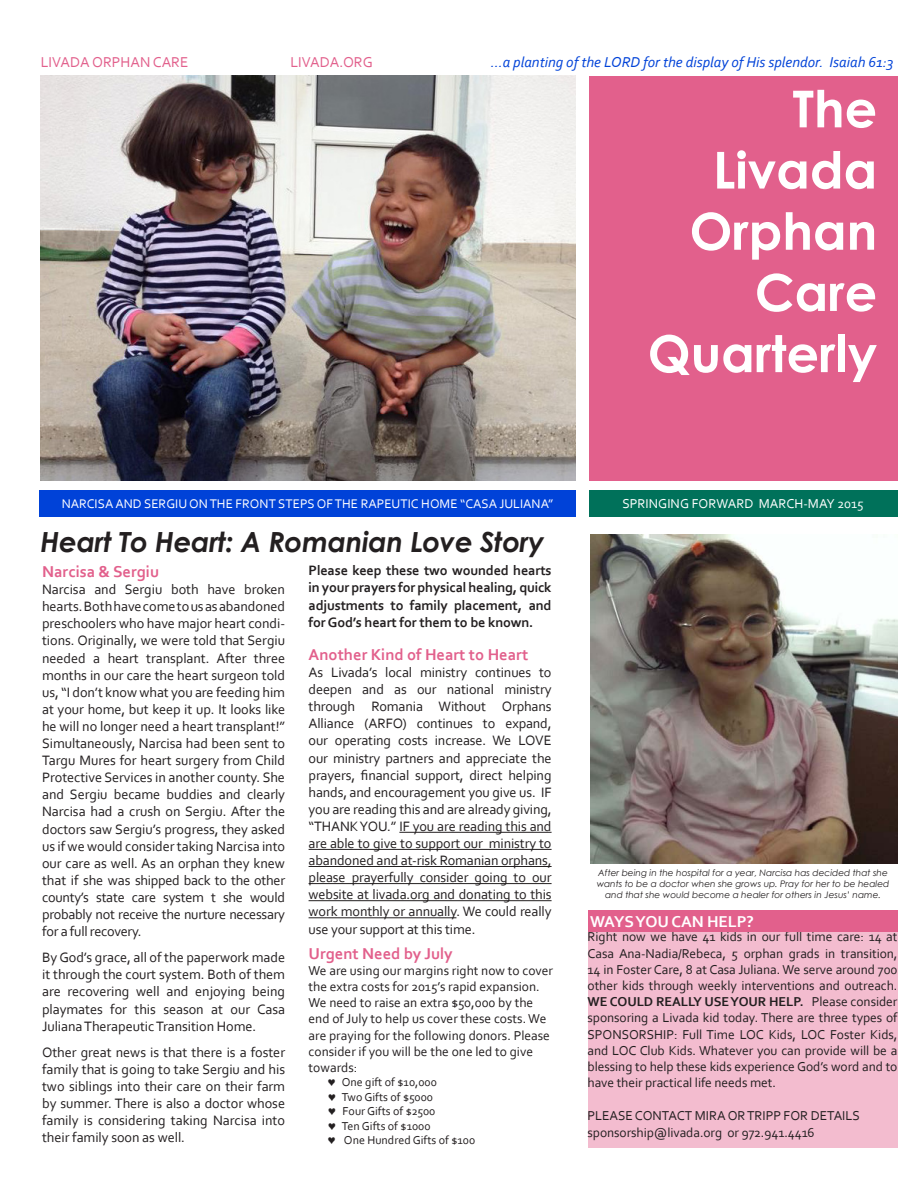
<style>
.page{position:relative;width:918px;height:1188px;background:#fff}
.page>*{position:absolute;margin:0;border:0;box-sizing:border-box;transform-origin:0 0}
.t1{font:700 51px/61.2px "Century Gothic";color:#fff;text-align:right}
.t2{font:italic 700 27.75px "Century Gothic";letter-spacing:-.01em;color:#231f20}
.t3{font:700 16.5px "Corbel";color:#e2608c}
.t4{font:700 16.5px "Corbel";letter-spacing:-.005em;color:#fff}
.t5{font:italic 15px "Corbel";color:#0042d8}
.t6{font:15px "Corbel";color:#e2608c}
.t7{font:14.25px/17.1px "Corbel";letter-spacing:-.01em;color:#231f20;text-align:justify}
.t8{font:700 14.25px/17.1px "Corbel";letter-spacing:-.01em;color:#231f20;text-align:justify}
.t9{font:13.5px/16.2px "Corbel";color:#231f20}
.t10{font:13.5px "Corbel";color:#fff}
.t11{font:13.2px "Corbel";color:#fff}
.t12{font:12px "Corbel";color:#231f20}
.t13{font:italic 9px/10.8px "Century Gothic";color:#231f20;text-align:center}
.s1{font-weight:700}
</style>
<div class="page">
<img style="left:41px;top:76px;width:535px;height:405px">
<div style="left:589px;top:76px;width:308px;height:405px;background:#e2608c"></div>
<div style="left:39px;top:490px;width:537px;height:27px;background:#0042d8"></div>
<div style="left:589px;top:490px;width:308px;height:27px;background:#00715a"></div>
<hr style="left:399px;top:832px;width:153px;height:1px;background:#231f20">
<hr style="left:309px;top:849px;width:243px;height:1px;background:#231f20">
<hr style="left:309px;top:866px;width:243px;height:1px;background:#231f20">
<hr style="left:309px;top:883px;width:243px;height:1px;background:#231f20">
<hr style="left:309px;top:900px;width:243px;height:1px;background:#231f20">
<hr style="left:309px;top:917px;width:147px;height:1px;background:#231f20">
<img style="left:590px;top:535px;width:307px;height:328px">
<div style="left:588px;top:931px;width:309px;height:217px;background:#f3bccf"></div>
<div style="left:588px;top:910px;width:309px;height:21px;background:#e2608c"></div>
<p class="t6" style="left:41px;top:53px;width:149px">LIVADA ORPHAN CARE</p>
<p class="t6" style="left:290px;top:53px;width:84px">LIVADA.ORG</p>
<p class="t5" style="left:491px;top:53px;width:404px">…a planting of the LORD for the display of His splendor. Isaiah 61:3</p>
<p class="t1" style="left:793px;top:77px;width:86px">The</p>
<p class="t1" style="left:713px;top:138px;width:166px">Livada</p>
<p class="t1" style="left:690px;top:199px;width:189px">Orphan<br>Care</p>
<p class="t1" style="left:648px;top:322px;width:231px">Quarterly</p>
<p class="t11" style="left:62px;top:495px;width:493px">NARCISA AND SERGIU ON THE FRONT STEPS OF THE RAPEUTIC HOME “CASA JULIANA”</p>
<p class="t10" style="left:622px;top:495px;width:243px">SPRINGING FORWARD MARCH-MAY 2015</p>
<p class="t2" style="left:41px;top:524px;width:505px">Heart To Heart: A Romanian Love Story</p>
<p class="t3" style="left:42px;top:561px;width:118px">Narcisa &amp; Sergiu</p>
<p class="t7" style="left:42px;top:581px;width:245px">Narcisa and Sergiu both have broken hearts. Both have come to us as abandoned preschoolers who have major heart condi&shy;tions. Originally, we were told that Sergiu needed a heart transplant. After three months in our care the heart surgeon told us, “I don’t know what you are feeding him at your home, but keep it up. It looks like he will no longer need a heart transplant!” Simultaneously, Narcisa had been sent to Targu Mures for heart surgery from Child Protective Services in another county. She and Sergiu became buddies and clearly Narcisa had a crush on Sergiu. After the doctors saw Sergiu’s progress, they asked us if we would consider taking Narcisa into our care as well. As an orphan they knew that if she was shipped back to the other county’s state care system t she would probably not receive the nurture necessary for a full recovery.</p>
<p class="t7" style="left:42px;top:949px;width:245px">By God’s grace, all of the paperwork made it through the court system. Both of them are recovering well and enjoying being playmates for this season at our Casa Juliana Therapeutic Transition Home.</p>
<p class="t7" style="left:42px;top:1043px;width:245px">Other great news is that there is a foster family that is going to take Sergiu and his two siblings into their care on their farm by summer. There is also a doctor whose family is considering taking Narcisa into their family soon as well.</p>
<p class="t8" style="left:309px;top:562px;width:245px">Please keep these two wounded hearts in your prayers for physical healing, quick adjustments to family placement, and for God’s heart for them to be known.</p>
<p class="t3" style="left:309px;top:644px;width:221px">Another Kind of Heart to Heart</p>
<p class="t7" style="left:309px;top:663px;width:245px">As Livada’s local ministry continues to deepen and as our national ministry through Romania Without Orphans Alliance (ARFO) continues to expand, our operating costs increase. We LOVE our ministry partners and appreciate the prayers, financial support, direct helping hands, and encouragement you give us. IF you are reading this and are already giving, “THANK YOU.” IF you are reading this and are able to give to support our ministry to abandoned and at-risk Romanian orphans, please prayerfully consider going to our website at livada.org and donating to this work monthly or annually. We could really use your support at this time.</p>
<p class="t13" style="left:597px;top:867px;width:294px">After being in the hospital for a year, Narcisa has decided that she wants to be a doctor when she grows up. Pray for her to be healed and that she would become a healer for others in Jesus’ name.</p>
<p class="t4" style="left:590px;top:911px;width:165px">WAYS YOU CAN HELP?</p>
<p class="t9" style="left:588px;top:928px;width:311px;text-align:justify">Right now we have 41 kids in our full time care: 14 at Casa Ana-Nadia/Rebeca, 5 orphan grads in transition, 14 in Foster Care, 8 at Casa Juliana. We serve around 700 other kids through weekly interventions and outreach.<br><span class="s1">WE COULD REALLY USE YOUR HELP.</span> Please consider sponsoring a Livada kid today. There are three types of SPONSORSHIP: Full Time LOC Kids, LOC Foster Kids, and LOC Club Kids. Whatever you can provide will be a blessing to help these kids experience God’s word and to have their practical life needs met.</p>
<p class="t9" style="left:588px;top:1107px;width:274px">PLEASE CONTACT MIRA OR TRIPP FOR DETAILS</p>
<p class="t9" style="left:588px;top:1124px;width:229px">sponsorship@livada.org or 972.941.4416</p>
<p class="t3" style="left:309px;top:943px;width:146px">Urgent Need by July</p>
<p class="t9" style="left:309px;top:962px;width:246px">We are using our margins right now to cover the extra costs for 2015’s rapid expansion.<br>We need to raise an extra $50,000 by the end of July to help us cover these costs. We are praying for the following donors. Please consider if you will be the one led to give towards:</p>
<p class="t12" style="left:328px;top:1075px;width:111px">♥ One gift of $10,000</p>
<p class="t12" style="left:328px;top:1089px;width:107px">♥ Two Gifts of $5000</p>
<p class="t12" style="left:328px;top:1104px;width:109px">♥ Four Gifts of $2500</p>
<p class="t12" style="left:328px;top:1118px;width:104px">♥ Ten Gifts of $1000</p>
<p class="t12" style="left:328px;top:1133px;width:149px">♥ One Hundred Gifts of $100</p>
</div>
